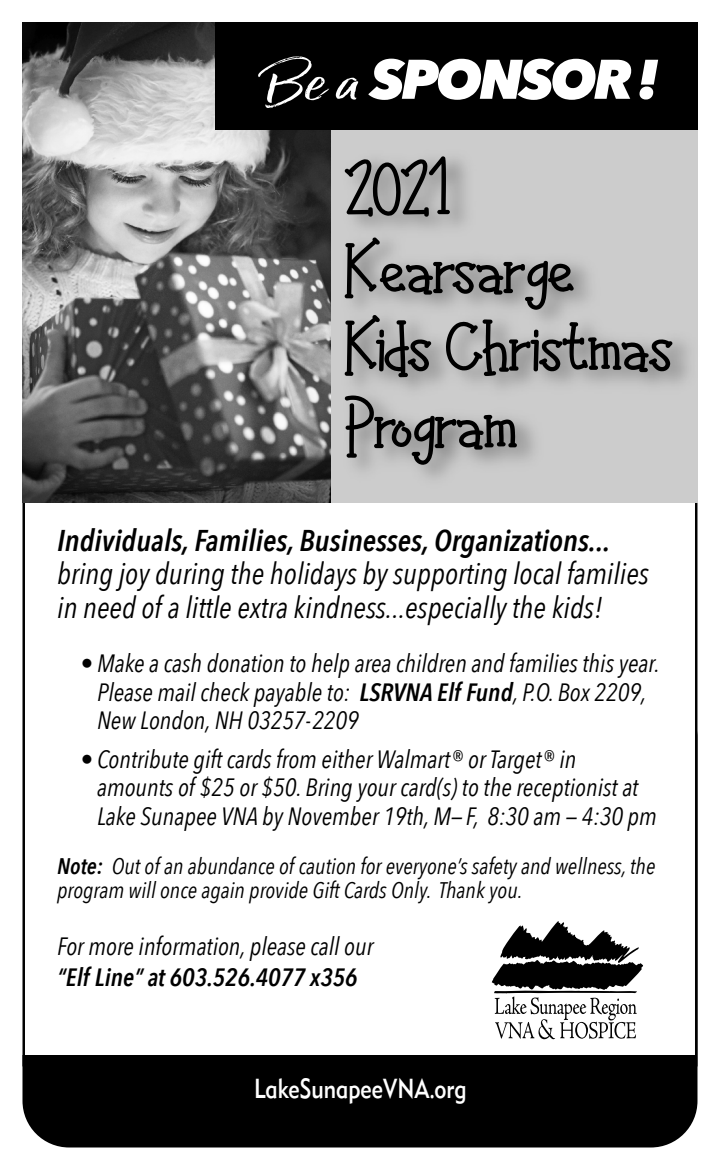
<style>
.page{position:relative;width:720px;height:1170px;background:#fff}
.page>*{position:absolute;margin:0;border:0;box-sizing:border-box;transform-origin:0 0}
.t1{font:70px/77.5px "Happy Kids";letter-spacing:-.025em;color:#000;scale:1.05 1}
.t2{font:italic 800 55.25px "Avenir Next";letter-spacing:-.05em;color:#fff}
.t3{font:italic 30px/33.5px "Avenir Next Condensed";color:#000}
.t4{font:italic 600 30px "Avenir Next Condensed";color:#000}
.t5{font:500 27.5px "GP Metro";color:#fff;scale:.8 1}
.t6{font:italic 25px/28.5px "Avenir Next Condensed";color:#000}
.t7{font:italic 22.5px/23.5px "Avenir Next Condensed";color:#000}
.s1{font-family:"Lucky Fellas Narrow";font-weight:400;font-style:normal;font-size:66.25px}
.s2{font-weight:600}
</style>
<div class="page">
<div style="left:22px;top:691px;width:676px;height:457px;background:#000;border-radius:47px"></div>
<div style="left:22px;top:502px;width:675px;height:552px;background:#fff"></div>
<img style="left:22px;top:22px;width:235px;height:480px">
<div style="left:215px;top:22px;width:483px;height:108px;background:#000"></div>
<img style="left:257px;top:130px;width:441px;height:427px">
<svg style="left:492px;top:921px;width:151px;height:118px"></svg>
<p class="t2" style="left:255px;top:44px;width:407px"><span class="s1">Be a</span> SPONSOR!</p>
<p class="t1" style="left:345px;top:152px;width:103px">2021</p>
<p class="t1" style="left:345px;top:229px;width:315px">Kearsarge<br>Kids Christmas</p>
<p class="t1" style="left:345px;top:384px;width:167px">Program</p>
<p class="t4" style="left:57px;top:521px;width:555px">Individuals, Families, Businesses, Organizations...</p>
<p class="t3" style="left:57px;top:558px;width:593px">bring joy during the holidays by supporting local families in need of a little extra kindness...especially the kids!</p>
<p class="t6" style="left:97px;top:650px;width:564px;text-indent:-16px">• Make a cash donation to help area children and families this year.<br>Please mail check payable to: <span class="s2">LSRVNA Elf Fund</span>, P.O. Box 2209,<br>New London, NH 03257-2209</p>
<p class="t6" style="left:81px;top:746px;width:497px">• Contribute gift cards from either Walmart® or Target® in</p>
<p class="t6" style="left:97px;top:774px;width:561px">amounts of $25 or $50. Bring your card(s) to the receptionist at<br>Lake Sunapee VNA by November 19th, M— F, 8:30 am — 4:30 pm</p>
<p class="t7" style="left:57px;top:855px;width:600px"><span class="s2">Note:</span> Out of an abundance of caution for everyone’s safety and wellness, the program will once again provide Gift Cards Only. Thank you.</p>
<p class="t6" style="left:57px;top:931px;width:318px;line-height:31px">For more information, please call our <span class="s2">“Elf Line” at 603.526.4077 x356</span></p>
<p class="t5" style="left:254px;top:1073px;width:267px">LakeSunapeeVNA.org</p>
</div>
